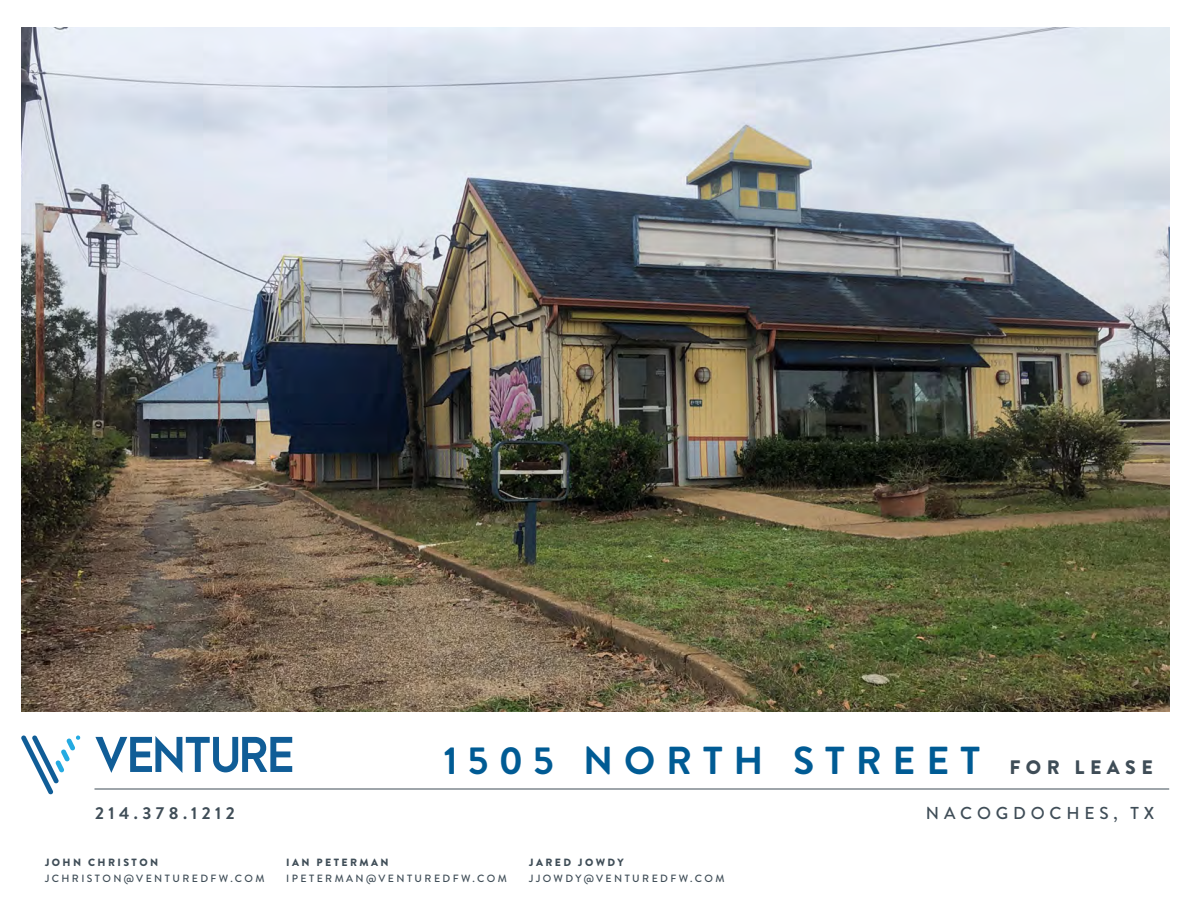
<style>
.page{position:relative;width:1188px;height:918px;background:#fff}
.page>*{position:absolute;margin:0;border:0;box-sizing:border-box;transform-origin:0 0}
.t1{font:700 39px "Brandon Grotesque";letter-spacing:.28em;color:#005b94}
.t2{font:500 17.25px "Brandon Grotesque";letter-spacing:.28em;color:#3f4d57}
.t3{font:700 17.25px "Brandon Grotesque";letter-spacing:.26em;color:#3f4d57}
.t4{font:500 10.5px/16.4px "Brandon Grotesque";letter-spacing:.23em;color:#3f4d57}
.t5{font:900 10.5px "Brandon Grotesque";letter-spacing:.23em;color:#3f4d57}
.s1{font-weight:900;font-size:19.5px;color:#3f4d57}
.s2{font-weight:900}
</style>
<div class="page">
<hr style="left:94px;top:789px;width:1075px;height:1px;background:#3f4d57">
<svg style="left:21px;top:736px;width:60px;height:59px"></svg>
<svg style="left:95px;top:736px;width:197px;height:37px"></svg>
<img style="left:21px;top:27px;width:1148px;height:685px">
<p class="t1" style="left:444px;top:733px;width:710px">1505 NORTH STREET <span class="s1">FOR LEASE</span></p>
<p class="t3" style="left:95px;top:801px;width:141px">214.378.1212</p>
<p class="t2" style="left:926px;top:801px;width:230px">NACOGDOCHES, TX</p>
<p class="t5" style="left:45px;top:855px;width:115px">JOHN CHRISTON</p>
<p class="t4" style="left:45px;top:870px;width:221px">JCHRISTON@VENTUREDFW.COM</p>
<p class="t5" style="left:286px;top:855px;width:104px">IAN PETERMAN</p>
<p class="t4" style="left:286px;top:871px;width:222px">IPETERMAN@VENTUREDFW.COM</p>
<p class="t4" style="left:529px;top:854px;width:197px"><span class="s2">JARED JOWDY<br></span>JJOWDY@VENTUREDFW.COM</p>
</div>
